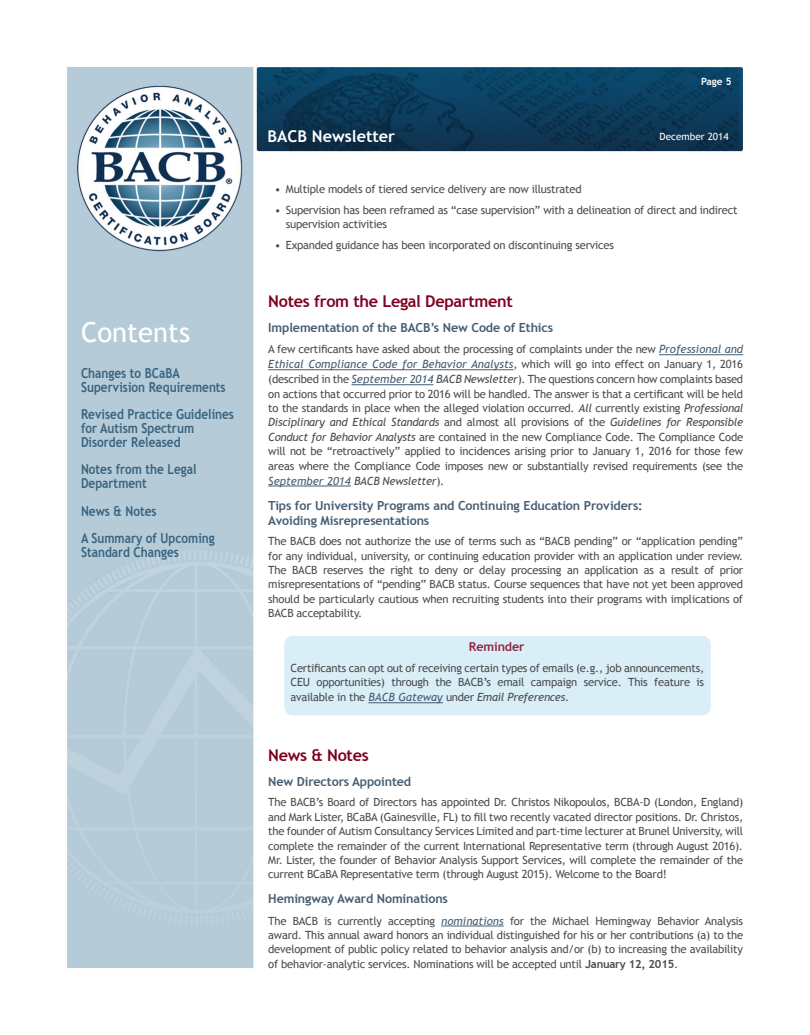
<style>
.page{position:relative;width:810px;height:1035px;background:#fff}
.page>*{position:absolute;margin:0;border:0;box-sizing:border-box;transform-origin:0 0}
.t1{font:27.5px "Trebuchet MS";color:#fff}
.t2{font:700 16.25px "Trebuchet MS";letter-spacing:-.02em;color:#7f0021}
.t3{font:700 16.25px "Trebuchet MS";color:#fff}
.t4{font:700 13.75px/13.8px "Trebuchet MS";color:#38637e;scale:.86 1}
.HEADING{font:700 12.5px/15px "Trebuchet MS";letter-spacing:-.01em;color:#445d72}
.t5{font:700 12.5px "Trebuchet MS";letter-spacing:-.01em;color:#922642}
.t6{font:11.25px/14.4px "Trebuchet MS";letter-spacing:-.02em;color:#4b4c4d;text-align:justify}
.t7{font:10px "Trebuchet MS";color:#fff}
.t8{font:700 10px "Trebuchet MS";color:#fff}
.s1{font-style:italic;color:#445d72}
.s2{font-style:italic}
.s3{font-weight:700}
</style>
<div class="page">
<img style="left:67px;top:67px;width:677px;height:901px">
<hr style="left:659px;top:354px;width:84px;height:1px;background:#445d72">
<hr style="left:268px;top:369px;width:245px;height:1px;background:#445d72">
<hr style="left:352px;top:384px;width:82px;height:1px;background:#445d72">
<hr style="left:268px;top:486px;width:83px;height:1px;background:#445d72">
<hr style="left:441px;top:926px;width:63px;height:1px;background:#445d72">
<div style="left:287px;top:639px;width:421px;height:73px;background:#daeef8;border-radius:6px"></div>
<hr style="left:368px;top:702px;width:75px;height:1px;background:#445d72">
<div style="left:284px;top:636px;width:427px;height:79px;border:6px solid #daeef8;border-radius:6px"></div>
<h1 class="t1" style="left:81px;top:316px;width:111px">Contents</h1>
<p class="t4" style="left:81px;top:366px;width:170px">Changes to BCaBA<br>Supervision Requirements</p>
<p class="t4" style="left:81px;top:408px;width:179px">Revised Practice Guidelines for Autism Spectrum<br>Disorder Released</p>
<p class="t4" style="left:81px;top:463px;width:136px">Notes from the Legal<br>Department</p>
<p class="t4" style="left:81px;top:497px;width:157px;line-height:27.5px">News &amp; Notes<br>A Summary of Upcoming</p>
<p class="t4" style="left:81px;top:545px;width:115px">Standard Changes</p>
<p class="t8" style="left:701px;top:75px;width:32px">Page 5</p>
<h2 class="t3" style="left:268px;top:126px;width:129px">BACB Newsletter</h2>
<p class="t7" style="left:660px;top:130px;width:71px">December 2014</p>
<p class="t6" style="left:275px;top:182px;width:308px">• Multiple models of tiered service delivery are now illustrated</p>
<p class="t6" style="left:286px;top:202px;width:453px;text-indent:-11px">• Supervision has been reframed as “case supervision” with a delineation of direct and indirect supervision activities</p>
<p class="t6" style="left:275px;top:237px;width:341px">• Expanded guidance has been incorporated on discontinuing services</p>
<p class="t2" style="left:268px;top:291px;width:246px">Notes from the Legal Department</p>
<p class="HEADING" style="left:268px;top:320px;width:286px">Implementation of the BACB’s New Code of Ethics</p>
<p class="t6" style="left:268px;top:342px;width:477px">A few certificants have asked about the processing of complaints under the new <span class="s1">Professional and Ethical Compliance Code for Behavior Analysts</span>, which will go into effect on January 1, 2016 (described in the <span class="s1">September 2014</span> <span class="s2">BACB Newsletter</span>). The questions concern how complaints based on actions that occurred prior to 2016 will be handled. The answer is that a certificant will be held to the standards in place when the alleged violation occurred. <span class="s2">All</span> currently existing <span class="s2">Professional Disciplinary and Ethical Standards</span> and almost all provisions of the <span class="s2">Guidelines for Responsible Conduct for Behavior Analysts</span> are contained in the new Compliance Code. The Compliance Code will not be “retroactively” applied to incidences arising prior to January 1, 2016 for those few areas where the Compliance Code imposes new or substantially revised requirements (see the <span class="s1">September 2014</span> <span class="s2">BACB Newsletter</span>).</p>
<p class="HEADING" style="left:268px;top:498px;width:376px">Tips for University Programs and Continuing Education Providers:<br>Avoiding Misrepresentations</p>
<p class="t6" style="left:268px;top:534px;width:476px">The BACB does not authorize the use of terms such as “BACB pending” or “application pending” for any individual, university, or continuing education provider with an application under review.<br>The BACB reserves the right to deny or delay processing an application as a result of prior misrepresentations of “pending” BACB status. Course sequences that have not yet been approved should be particularly cautious when recruiting students into their programs with implications of BACB acceptability.</p>
<p class="t5" style="left:469px;top:639px;width:57px">Reminder</p>
<p class="t6" style="left:290px;top:661px;width:415px">Certificants can opt out of receiving certain types of emails (e.g., job announcements, CEU opportunities) through the BACB’s email campaign service. This feature is available in the <span class="s1">BACB Gateway</span> under <span class="s2">Email Preferences</span>.</p>
<p class="t2" style="left:268px;top:745px;width:102px">News &amp; Notes</p>
<p class="HEADING" style="left:268px;top:774px;width:144px">New Directors Appointed</p>
<p class="t6" style="left:268px;top:795px;width:476px">The BACB’s Board of Directors has appointed Dr. Christos Nikopoulos, BCBA-D (London, England) and Mark Lister, BCaBA (Gainesville, FL) to fill two recently vacated director positions. Dr. Christos, the founder of Autism Consultancy Services Limited and part-time lecturer at Brunel University, will complete the remainder of the current International Representative term (through August 2016).<br>Mr. Lister, the founder of Behavior Analysis Support Services, will complete the remainder of the current BCaBA Representative term (through August 2015). Welcome to the Board!</p>
<p class="HEADING" style="left:268px;top:891px;width:181px">Hemingway Award Nominations</p>
<p class="t6" style="left:268px;top:914px;width:476px">The BACB is currently accepting <span class="s1">nominations</span> for the Michael Hemingway Behavior Analysis award. This annual award honors an individual distinguished for his or her contributions (a) to the development of public policy related to behavior analysis and/or (b) to increasing the availability of behavior-analytic services. Nominations will be accepted until <span class="s3">January 12, 2015</span>.</p>
</div>
